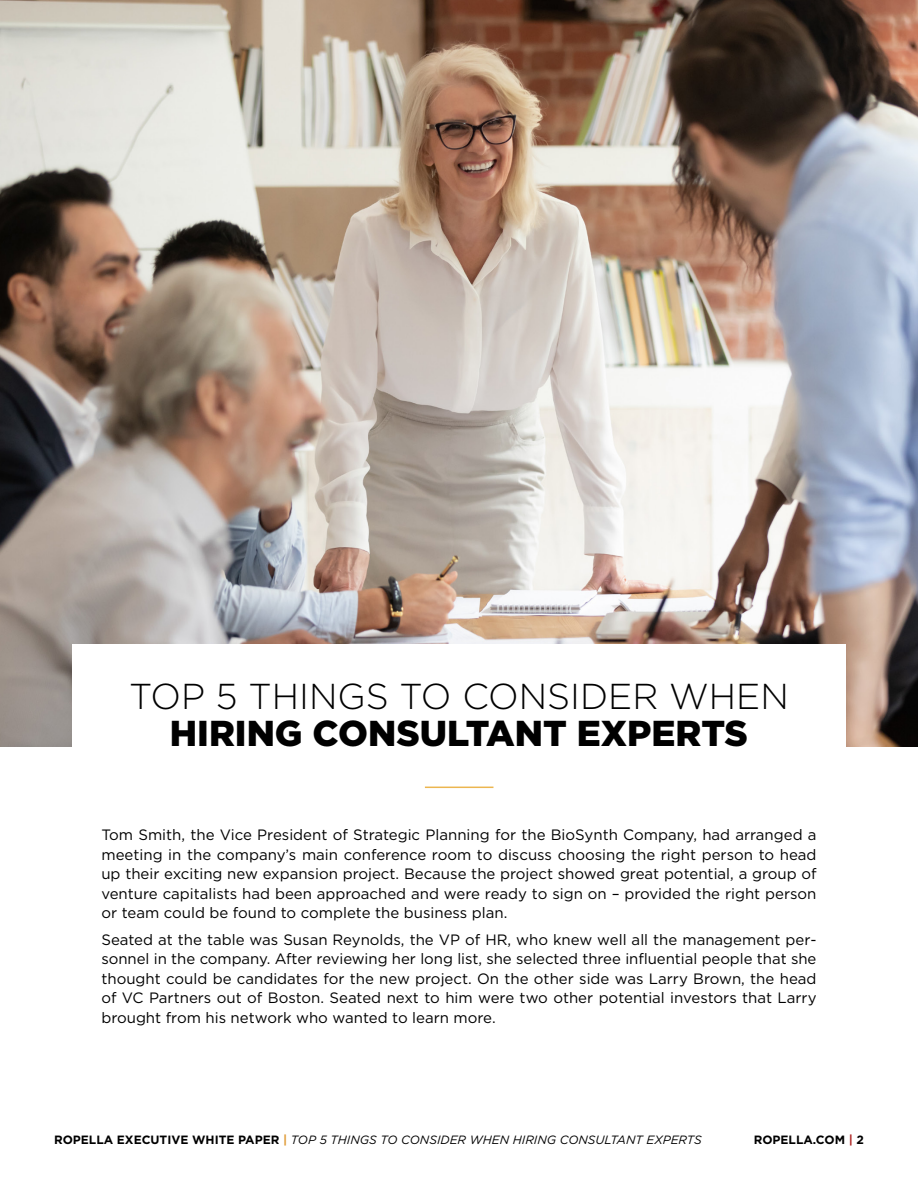
<style>
.page{position:relative;width:918px;height:1188px;background:#fff}
.page>*{position:absolute;margin:0;border:0;box-sizing:border-box;transform-origin:0 0}
.t1{font:300 36px "Gotham";color:#000}
.t2{font:900 36px "Gotham";color:#000}
.t3{font:15px/19.5px "Gotham";color:#000;text-align:justify}
.t4{font:italic 12px "Gotham";color:#000}
.t5{font:700 12px "Gotham";color:#000}
.s1{font-weight:700;font-style:normal}
.s2{font-weight:700;font-style:normal;color:#df9a35}
.s3{color:#ae2524}
</style>
<div class="page">
<img style="left:0;top:0;width:918px;height:746px">
<hr style="left:425px;top:787px;width:68px;height:1px;background:#ecb650">
<div style="left:72px;top:644px;width:774px;height:127px;background:#fff"></div>
<h1 class="t1" style="left:129px;top:673px;width:661px">TOP 5 THINGS TO CONSIDER WHEN</h1>
<h1 class="t2" style="left:170px;top:709px;width:580px">HIRING CONSULTANT EXPERTS</h1>
<p class="t3" style="left:101px;top:825px;width:717px">Tom Smith, the Vice President of Strategic Planning for the BioSynth Company, had arranged a meeting in the company’s main conference room to discuss choosing the right person to head up their exciting new expansion project. Because the project showed great potential, a group of venture capitalists had been approached and were ready to sign on – provided the right person or team could be found to complete the business plan.</p>
<p class="t3" style="left:101px;top:929px;width:717px">Seated at the table was Susan Reynolds, the VP of HR, who knew well all the management per&shy;sonnel in the company. After reviewing her long list, she selected three influential people that she thought could be candidates for the new project. On the other side was Larry Brown, the head of VC Partners out of Boston. Seated next to him were two other potential investors that Larry brought from his network who wanted to learn more.</p>
<p class="t4" style="left:54px;top:1132px;width:649px"><span class="s1">ROPELLA EXECUTIVE WHITE PAPER</span> <span class="s2">|</span> TOP 5 THINGS TO CONSIDER WHEN HIRING CONSULTANT EXPERTS</p>
<p class="t5" style="left:754px;top:1131px;width:112px">ROPELLA.COM <span class="s3">|</span> 2</p>
</div>
